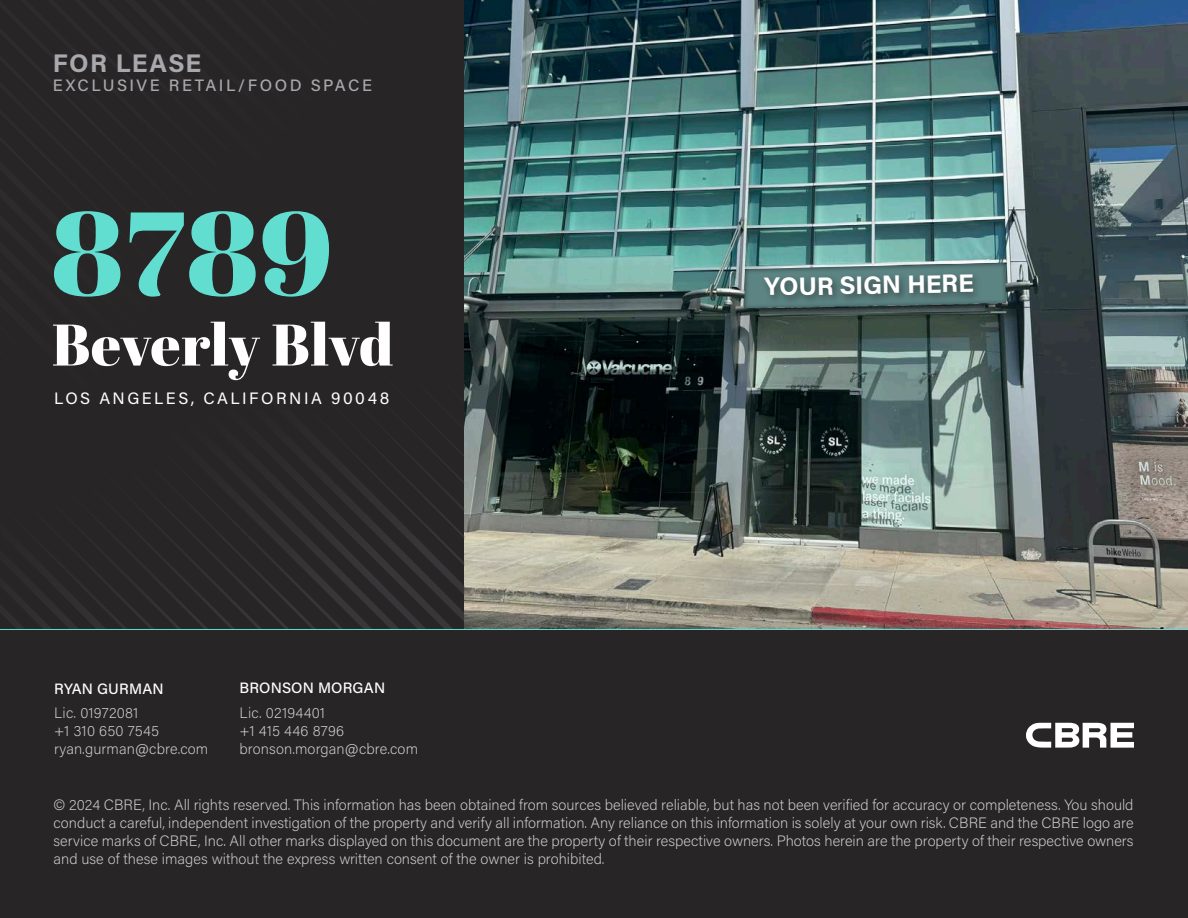
<style>
.page{position:relative;width:1188px;height:918px;background:#282526}
.page>*{position:absolute;margin:0;border:0;box-sizing:border-box;transform-origin:0 0}
.t1{font:118.5px "Abril Fatface";color:#62ded1}
.t2{font:58.5px "Abril Fatface";letter-spacing:-.005em;color:#fff}
.t3{font:700 25.5px "Acumin Pro";letter-spacing:.055em;color:#a8a9ad}
.t4{font:700 25.2px "Acumin Pro";color:#fff}
.t5{font:16.5px "Acumin Pro";letter-spacing:.15em;color:#fff}
.t6{font:500 16.5px "Acumin Pro";letter-spacing:.15em;color:#a8a9ad}
.t7{font:200 15px/18px "Acumin Pro";letter-spacing:.005em;color:#d1d2d4;text-align:justify}
.t8{font:500 15px "Acumin Pro";letter-spacing:.01em;color:#fff}
</style>
<div class="page">
<img style="left:464px;top:0;width:724px;height:629px">
<svg style="left:1026px;top:723px;width:108px;height:25px"></svg>
<svg style="left:16px;top:566px;width:160px;height:63px"></svg>
<svg style="left:176px;top:303px;width:289px;height:326px"></svg>
<hr style="left:0;top:629px;width:1188px;height:1px;background:#62ded1">
<svg style="left:176px;top:303px;width:287px;height:157px"></svg>
<div style="left:742px;top:262px;width:266px;height:48px;background:#231f20;opacity:.65"></div>
<div style="left:761px;top:270px;width:222px;height:36px;background:#231f20;opacity:.55"></div>
<p class="t3" style="left:53px;top:45px;width:150px">FOR LEASE</p>
<p class="t6" style="left:53px;top:74px;width:321px">EXCLUSIVE RETAIL/FOOD SPACE</p>
<p class="t1" style="left:51px;top:170px;width:283px">8789</p>
<p class="t2" style="left:52px;top:304px;width:343px">Beverly Blvd</p>
<p class="t5" style="left:54px;top:386px;width:337px">LOS ANGELES, CALIFORNIA 90048</p>
<p class="t8" style="left:54px;top:678px;width:111px">RYAN GURMAN</p>
<p class="t7" style="left:54px;top:703px;width:86px">Lic. 01972081</p>
<p class="t7" style="left:54px;top:721px;width:107px">+1 310 650 7545</p>
<p class="t7" style="left:54px;top:739px;width:156px">ryan.gurman@cbre.com</p>
<p class="t8" style="left:239px;top:678px;width:147px">BRONSON MORGAN</p>
<p class="t7" style="left:239px;top:703px;width:87px">Lic. 02194401</p>
<p class="t7" style="left:239px;top:721px;width:106px">+1 415 446 8796</p>
<p class="t7" style="left:239px;top:739px;width:180px">bronson.morgan@cbre.com</p>
<p class="t4" style="left:764px;top:269px;width:211px;rotate:-1deg">YOUR SIGN HERE</p>
<p class="t7" style="left:54px;top:795px;width:1082px">© 2024 CBRE, Inc. All rights reserved. This information has been obtained from sources believed reliable, but has not been verified for accuracy or completeness. You should conduct a careful, independent investigation of the property and verify all information. Any reliance on this information is solely at your own risk. CBRE and the CBRE logo are service marks of CBRE, Inc. All other marks displayed on this document are the property of their respective owners. Photos herein are the property of their respective owners and use of these images without the express written consent of the owner is prohibited.</p>
</div>
